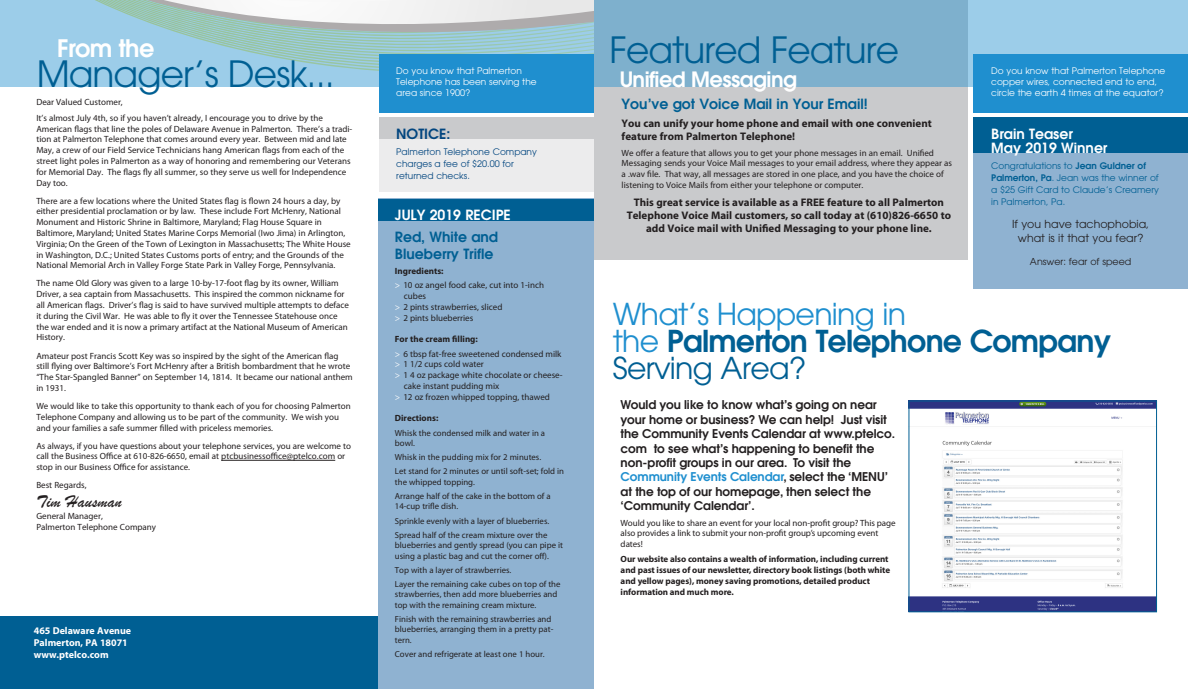
<style>
.page{position:relative;width:1188px;height:689px;background:#fff}
.page>*{position:absolute;margin:0;border:0;box-sizing:border-box;transform-origin:0 0}
.t1{font:36px "Avant Garde";letter-spacing:-.025em;color:#005f93}
.t2{font:600 30px/27px "Avant Garde";letter-spacing:-.025em;color:#005f93}
.t3{font:600 24px "Avant Garde";letter-spacing:-.025em;color:#fff}
.t4{font:600 21px "Avant Garde";letter-spacing:-.025em;color:#fff}
.t5{font:18px "Brush Script";color:#231f20}
.t6{font:600 14px/16.8px "Avant Garde";color:#005f93}
.t7{font:600 14px/14px "Avant Garde";color:#fff}
.t8{font:600 14px "Avant Garde";color:#01457f}
.t9{font:600 12px/14.4px "Avant Garde";letter-spacing:-.005em;color:#231f20}
.t10{font:700 11px/13.2px "Myriad Pro";color:#231f20}
.t11{font:11px/13.2px "Avant Garde";color:#231f20;text-align:center}
.t12{font:700 10px "Myriad Pro";color:#fff}
.t13{font:9.5px "Avant Garde";color:#231f20}
.t14{font:9px/10.8px "Myriad Pro";color:#231f20}
.t15{font:700 9px/10.8px "Myriad Pro";letter-spacing:-.005em;color:#231f20}
.t16{font:9px/10.8px "Avant Garde";color:#fff}
.t17{font:9px/12px "Avant Garde";color:#005f93}
.t18{font:9px/12px "Avant Garde";color:#01457f}
.t19{font:8.8px/10.5px "Myriad Pro";color:#231f20}
.s1{color:#fff}
.s2{font-weight:600}
.s3{font-weight:400;color:#1f8fcf}
.s4{font-weight:400}
.s5{color:#1f8fcf}
</style>
<div class="page">
<div style="left:594px;top:0;width:373px;height:259px;background:#c9cacc"></div>
<div style="left:379px;top:117px;width:215px;height:75px;background:#ececed"></div>
<div style="left:0;top:616px;width:594px;height:73px;background:#005f93"></div>
<hr style="left:221px;top:460px;width:114px;height:1px;background:#231f20">
<svg style="left:594px;top:0;width:594px;height:87px;background:#86b7d4"></svg>
<svg style="left:0;top:54px;width:379px;height:33px;background:#9bcce5"></svg>
<svg style="left:0;top:0;width:594px;height:54px"></svg>
<div style="left:379px;top:54px;width:215px;height:58px;background:#1f8fcf"></div>
<div style="left:379px;top:117px;width:215px;height:22px;background:#c9cacc"></div>
<div style="left:973px;top:54px;width:215px;height:58px;background:#1f8fcf"></div>
<div style="left:973px;top:117px;width:215px;height:172px;background:#8fb2d1"></div>
<div style="left:973px;top:117px;width:215px;height:36px;background:#005f93"></div>
<div style="left:379px;top:199px;width:215px;height:490px;background:#8fb2d1"></div>
<div style="left:379px;top:199px;width:215px;height:21px;background:#005f93"></div>
<img style="left:910px;top:402px;width:245px;height:208px">
<div style="left:908px;top:400px;width:249px;height:212px;border:1px solid #005f93"></div>
<p class="t3" style="left:57px;top:32px;width:99px">From the</p>
<p class="t1" style="left:37px;top:52px;width:300px">Manager’s Desk...</p>
<p class="t16" style="left:396px;top:65px;width:142px">Do you know that Palmerton<br>Telephone has been serving the area since 1900?</p>
<p class="t8" style="left:396px;top:125px;width:56px">NOTICE:</p>
<p class="t18" style="left:396px;top:145px;width:142px">Palmerton Telephone Company charges a fee of $20.00 for returned checks.</p>
<p class="t14" style="left:36px;top:97px;width:88px">Dear Valued Customer,</p>
<p class="t14" style="left:36px;top:112px;width:317px">It’s almost July 4th, so if you haven’t already, I encourage you to drive by the American flags that line the poles of Delaware Avenue in Palmerton. There’s a tradi&shy;tion at Palmerton Telephone that comes around every year. Between mid and late May, a crew of our Field Service Technicians hang American flags from each of the street light poles in Palmerton as a way of honoring and remembering our Veterans for Memorial Day. The flags fly all summer, so they serve us well for Independence Day too.</p>
<p class="t14" style="left:36px;top:195px;width:316px">There are a few locations where the United States flag is flown 24 hours a day, by either presidential proclamation or by law. These include Fort McHenry, National Monument and Historic Shrine in Baltimore, Maryland; Flag House Square in Baltimore, Maryland; United States Marine Corps Memorial (Iwo Jima) in Arlington, Virginia; On the Green of the Town of Lexington in Massachusetts; The White House in Washington, D.C.; United States Customs ports of entry; and the Grounds of the National Memorial Arch in Valley Forge State Park in Valley Forge, Pennsylvania.</p>
<p class="t14" style="left:36px;top:278px;width:314px">The name Old Glory was given to a large 10-by-17-foot flag by its owner, William Driver, a sea captain from Massachusetts. This inspired the common nickname for all American flags. Driver’s flag is said to have survived multiple attempts to deface it during the Civil War. He was able to fly it over the Tennessee Statehouse once the war ended and it is now a primary artifact at the National Museum of American History.</p>
<p class="t14" style="left:36px;top:350px;width:318px">Amateur post Francis Scott Key was so inspired by the sight of the American flag still flying over Baltimore’s Fort McHenry after a British bombardment that he wrote “The Star-Spangled Banner” on September 14, 1814. It became our national anthem in 1931.</p>
<p class="t14" style="left:36px;top:400px;width:316px">We would like to take this opportunity to thank each of you for choosing Palmerton<br>Telephone Company and allowing us to be part of the community. We wish you and your families a safe summer filled with priceless memories.</p>
<p class="t14" style="left:36px;top:440px;width:316px">As always, if you have questions about your telephone services, you are welcome to call the Business Office at 610-826-6650, email at ptcbusinessoffice@ptelco.com or stop in our Business Office for assistance.</p>
<p class="t14" style="left:36px;top:479px;width:52px">Best Regards,</p>
<p class="t5" style="left:36px;top:489px;width:87px">Tim Hausman</p>
<p class="t14" style="left:36px;top:510px;width:68px">General Manager,</p>
<p class="t14" style="left:36px;top:521px;width:121px">Palmerton Telephone Company</p>
<p class="t7" style="left:395px;top:207px;width:117px">JULY 2019 RECIPE</p>
<p class="t6" style="left:395px;top:228px;width:105px">Red, White and<br>Blueberry Trifle</p>
<p class="t15" style="left:395px;top:265px;width:50px">Ingredients:</p>
<p class="t14" style="left:404px;top:279px;width:142px;text-indent:-9px"><span class="s1">&gt;</span> 10 oz angel food cake, cut into 1-inch cubes</p>
<p class="t14" style="left:395px;top:301px;width:109px"><span class="s1">&gt;</span> 2 pints strawberries, sliced</p>
<p class="t14" style="left:395px;top:312px;width:80px"><span class="s1">&gt;</span> 2 pints blueberries</p>
<p class="t15" style="left:395px;top:333px;width:84px">For the cream filling:</p>
<p class="t14" style="left:395px;top:348px;width:168px"><span class="s1">&gt;</span> 6 tbsp fat-free sweetened condensed milk</p>
<p class="t14" style="left:395px;top:359px;width:91px"><span class="s1">&gt;</span> 1 1/2 cups cold water</p>
<p class="t14" style="left:404px;top:369px;width:160px;text-indent:-9px"><span class="s1">&gt;</span> 1 4 oz package white chocolate or cheese&shy;cake instant pudding mix</p>
<p class="t14" style="left:395px;top:391px;width:157px"><span class="s1">&gt;</span> 12 oz frozen whipped topping, thawed</p>
<p class="t15" style="left:395px;top:412px;width:45px">Directions:</p>
<p class="t19" style="left:395px;top:427px;width:152px">Whisk the condensed milk and water in a bowl.</p>
<p class="t19" style="left:395px;top:452px;width:148px">Whisk in the pudding mix for 2 minutes.</p>
<p class="t19" style="left:395px;top:466px;width:171px">Let stand for 2 minutes or until soft-set; fold in the whipped topping.</p>
<p class="t19" style="left:395px;top:490px;width:157px">Arrange half of the cake in the bottom of a<br>14-cup trifle dish.</p>
<p class="t19" style="left:395px;top:515px;width:156px">Sprinkle evenly with a layer of blueberries.</p>
<p class="t19" style="left:395px;top:529px;width:170px">Spread half of the cream mixture over the blueberries and gently spread (you can pipe it using a plastic bag and cut the corner off).</p>
<p class="t19" style="left:395px;top:564px;width:118px">Top with a layer of strawberries.</p>
<p class="t19" style="left:395px;top:578px;width:167px">Layer the remaining cake cubes on top of the strawberries, then add more blueberries and top with the remaining cream mixture.</p>
<p class="t19" style="left:395px;top:613px;width:160px">Finish with the remaining strawberries and blueberries, arranging them in a pretty pat&shy;tern.</p>
<p class="t19" style="left:395px;top:648px;width:151px">Cover and refrigerate at least one 1 hour.</p>
<p class="t12" style="left:34px;top:624px;width:99px">465 Delaware Avenue</p>
<p class="t12" style="left:34px;top:636px;width:95px">Palmerton, PA 18071</p>
<p class="t12" style="left:34px;top:648px;width:76px">www.ptelco.com</p>
<p class="t1" style="left:610px;top:28px;width:291px">Featured Feature</p>
<p class="t4" style="left:620px;top:65px;width:179px">Unified Messaging</p>
<p class="t6" style="left:622px;top:96px;width:248px">You’ve got Voice Mail in Your Email!</p>
<p class="t10" style="left:622px;top:116px;width:312px">You can unify your home phone and email with one convenient feature from Palmerton Telephone!</p>
<p class="t14" style="left:622px;top:147px;width:332px">We offer a feature that allows you to get your phone messages in an email. Unified Messaging sends your Voice Mail messages to your email address, where they appear as a .wav file. That way, all messages are stored in one place, and you have the choice of listening to Voice Mails from either your telephone or computer.</p>
<p class="t10" style="left:627px;top:195px;width:326px;text-align:center">This great service is available as a FREE feature to all Palmerton<br>Telephone Voice Mail customers, so call today at (610)826-6650 to add Voice mail with Unified Messaging to your phone line.</p>
<p class="t16" style="left:991px;top:65px;width:176px">Do you know that Palmerton Telephone copper wires, connected end to end, circle the earth 4 times at the equator?</p>
<p class="t7" style="left:991px;top:127px;width:118px">Brain Teaser<br>May 2019 Winner</p>
<p class="t17" style="left:991px;top:159px;width:169px">Congratulations to <span class="s2">Jean Guldner of<br>Palmerton, Pa</span>. Jean was the winner of a $25 Gift Card to Claude’s Creamery in Palmerton, Pa.</p>
<p class="t11" style="left:1012px;top:218px;width:139px">If you have tachophobia, what is it that you fear?</p>
<p class="t13" style="left:1030px;top:256px;width:103px">Answer: fear of speed</p>
<p class="t2" style="left:613px;top:300px;width:500px"><span class="s3">What’s Happening in<br>the</span> Palmerton Telephone Company<br><span class="s4">Serving Area?</span></p>
<p class="t9" style="left:621px;top:397px;width:276px">Would you like to know what’s going on near your home or business? We can help! Just visit the Community Events Calendar at www.ptelco. com to see what’s happening to benefit the non-profit groups in our area. To visit the <span class="s5">Community Events Calendar</span>, select the ‘MENU’ at the top of our homepage, then select the ‘Community Calendar’.</p>
<p class="t14" style="left:621px;top:517px;width:277px">Would you like to share an event for your local non-profit group? This page also provides a link to submit your non-profit group’s upcoming event dates!</p>
<p class="t15" style="left:621px;top:553px;width:271px">Our website also contains a wealth of information, including current and past issues of our newsletter, directory book listings (both white and yellow pages), money saving promotions, detailed product information and much more.</p>
</div>
